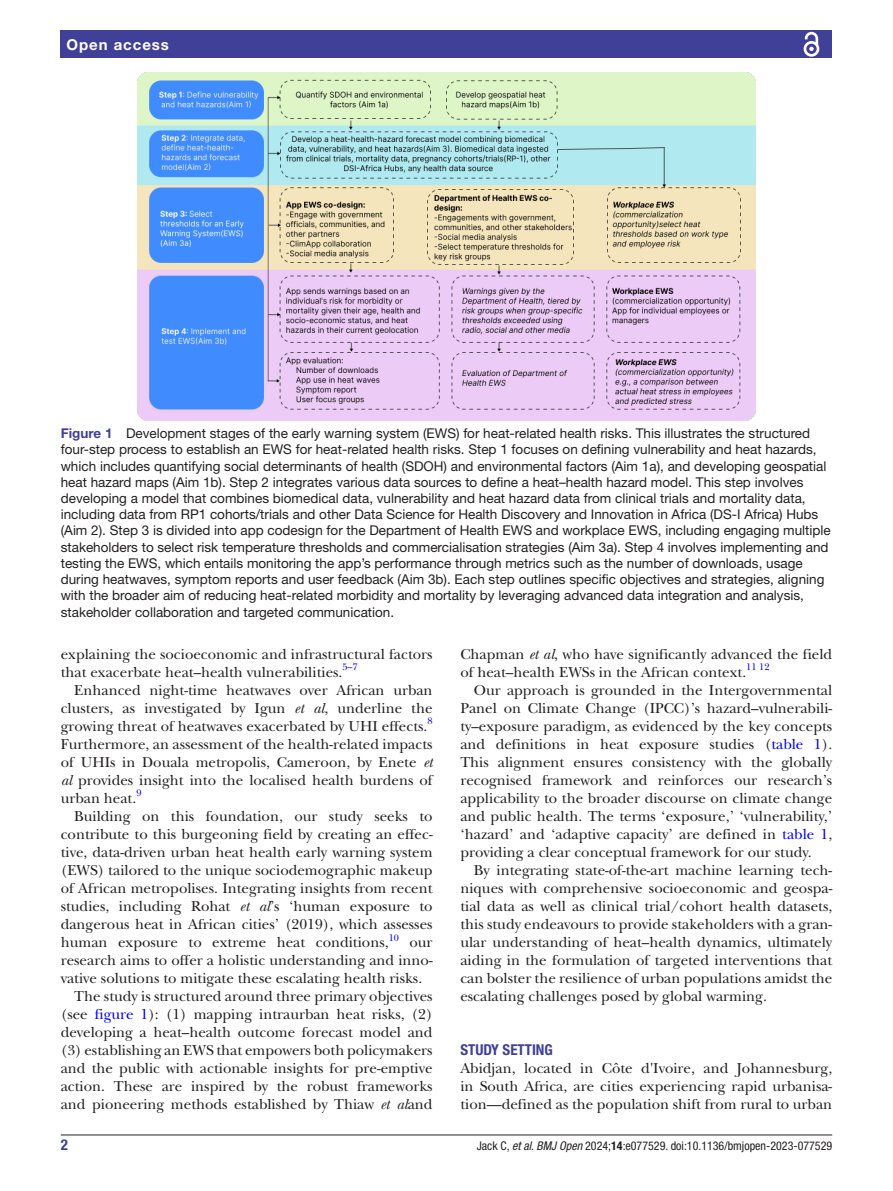
<style>
.page{position:relative;width:893px;height:1191px;background:#fff}
.page>*{position:absolute;margin:0;border:0;box-sizing:border-box;transform-origin:0 0}
.t1{font:15px/18px "New Baskerville";color:#231f20;text-align:justify}
.t2{font:700 condensed 15px "Helvetica Neue LT Std";color:#414099}
.t3{font:700 15px "Helvetica Neue LT Std";letter-spacing:.065em;color:#fff}
.t4{font:13.5px/16.2px "Helvetica Neue LT Std";color:#231f20}
.t5{font:condensed 12px "Helvetica Neue LT Std";color:#231f20}
.t6{font:9.9px "New Baskerville";color:#00f}
.s1{font-weight:700;color:#414099}
.s2{font-style:italic}
.s3{color:#00f}
.s4{font-weight:700}
</style>
<div class="page">
<hr style="left:61px;top:1134px;width:771px;height:1px;background:#231f20">
<div style="left:61px;top:31px;width:771px;height:27px;background:#414099"></div>
<svg style="left:803px;top:31px;width:17px;height:26px"></svg>
<img style="left:138px;top:73px;width:617px;height:347px">
<p class="t3" style="left:66px;top:35px;width:104px">Open access</p>
<p class="t4" style="left:61px;top:425px;width:771px"><span class="s1">Figure 1</span> Development stages of the early warning system (EWS) for heat-related health risks. This illustrates the structured four-step process to establish an EWS for heat-related health risks. Step 1 focuses on defining vulnerability and heat hazards, which includes quantifying social determinants of health (SDOH) and environmental factors (Aim 1a), and developing geospatial heat hazard maps (Aim 1b). Step 2 integrates various data sources to define a heat–health hazard model. This step involves developing a model that combines biomedical data, vulnerability and heat hazard data from clinical trials and mortality data, including data from RP1 cohorts/trials and other Data Science for Health Discovery and Innovation in Africa (DS-I Africa) Hubs (Aim 2). Step 3 is divided into app codesign for the Department of Health EWS and workplace EWS, including engaging multiple stakeholders to select risk temperature thresholds and commercialisation strategies (Aim 3a). Step 4 involves implementing and testing the EWS, which entails monitoring the app’s performance through metrics such as the number of downloads, usage during heatwaves, symptom reports and user feedback (Aim 3b). Each step outlines specific objectives and strategies, aligning with the broader aim of reducing heat-related morbidity and mortality by leveraging advanced data integration and analysis, stakeholder collaboration and targeted communication.</p>
<p class="t1" style="left:61px;top:645px;width:373px">explaining the socioeconomic and infrastructural factors that exacerbate heat–health vulnerabilities.</p>
<p class="t6" style="left:342px;top:661px;width:17px">5–7</p>
<p class="t1" style="left:61px;top:681px;width:373px;text-indent:14px">Enhanced night-time heatwaves over African urban clusters, as investigated by Igun <span class="s2">et al</span>, underline the growing threat of heatwaves exacerbated by UHI effects.</p>
<p class="t6" style="left:427px;top:715px;width:7px">8</p>
<p class="t1" style="left:61px;top:735px;width:373px">Furthermore, an assessment of the health-related impacts of UHIs in Douala metropolis, Cameroon, by Enete <span class="s2">et al</span> provides insight into the localised health burdens of urban heat.</p>
<p class="t6" style="left:136px;top:787px;width:7px">9</p>
<p class="t1" style="left:61px;top:807px;width:373px;text-indent:14px">Building on this foundation, our study seeks to contribute to this burgeoning field by creating an effec&shy;tive, data-driven urban heat health early warning system (EWS) tailored to the unique sociodemographic makeup of African metropolises. Integrating insights from recent studies, including Rohat <span class="s2">et al</span>’s ‘human exposure to dangerous heat in African cities’ (2019), which assesses human exposure to extreme heat conditions,</p>
<p class="t6" style="left:389px;top:931px;width:12px">10</p>
<p class="t1" style="left:409px;top:933px;width:25px">our</p>
<p class="t1" style="left:61px;top:951px;width:373px">research aims to offer a holistic understanding and inno-</p>
<p class="t1" style="left:61px;top:969px;width:363px">vative solutions to mitigate these escalating health risks.</p>
<p class="t1" style="left:74px;top:987px;width:360px">The study is structured around three primary objectives</p>
<p class="t1" style="left:61px;top:1005px;width:373px">(see <span class="s3">figure 1</span>): (1) mapping intraurban heat risks, (2)</p>
<p class="t1" style="left:61px;top:1023px;width:373px">developing a heat–health outcome forecast model and</p>
<p class="t1" style="left:61px;top:1041px;width:373px">(3) establishing an EWS that empowers both policymakers</p>
<p class="t1" style="left:61px;top:1059px;width:373px">and the public with actionable insights for pre-emptive</p>
<p class="t1" style="left:61px;top:1077px;width:373px">action. These are inspired by the robust frameworks</p>
<p class="t1" style="left:61px;top:1095px;width:373px">and pioneering methods established by Thiaw <span class="s2">et al</span>and</p>
<p class="t1" style="left:460px;top:645px;width:373px">Chapman <span class="s2">et al</span>, who have significantly advanced the field of heat–health EWSs in the African context.</p>
<p class="t6" style="left:746px;top:661px;width:25px">11 12</p>
<p class="t1" style="left:460px;top:681px;width:373px;text-indent:14px">Our approach is grounded in the Intergovernmental Panel on Climate Change (IPCC)’s hazard–vulnerabili&shy;ty–exposure paradigm, as evidenced by the key concepts and definitions in heat exposure studies (<span class="s3">table 1</span>).<br>This alignment ensures consistency with the globally recognised framework and reinforces our research’s applicability to the broader discourse on climate change and public health. The terms ‘exposure,’ ‘vulnerability,’ ‘hazard’ and ‘adaptive capacity’ are defined in <span class="s3">table 1</span>, providing a clear conceptual framework for our study.</p>
<p class="t1" style="left:460px;top:861px;width:373px;text-indent:13px">By integrating state-of-the-art machine learning tech&shy;niques with comprehensive socioeconomic and geospa&shy;tial data as well as clinical trial/cohort health datasets, this study endeavours to provide stakeholders with a gran&shy;ular understanding of heat–health dynamics, ultimately aiding in the formulation of targeted interventions that can bolster the resilience of urban populations amidst the escalating challenges posed by global warming.</p>
<p class="t2" style="left:460px;top:1041px;width:94px">STUDY SETTING</p>
<p class="t1" style="left:460px;top:1059px;width:373px">Abidjan, located in Côte d'Ivoire, and Johannesburg, in South Africa, are cities experiencing rapid urbanisa&shy;tion—defined as the population shift from rural to urban</p>
<p class="t2" style="left:61px;top:1135px;width:9px">2</p>
<p class="t5" style="left:477px;top:1138px;width:357px">Jack C, <span class="s2">et al</span>. <span class="s2">BMJ Open</span> 2024;<span class="s4">14</span>:e077529. doi:10.1136/bmjopen-2023-077529</p>
</div>
